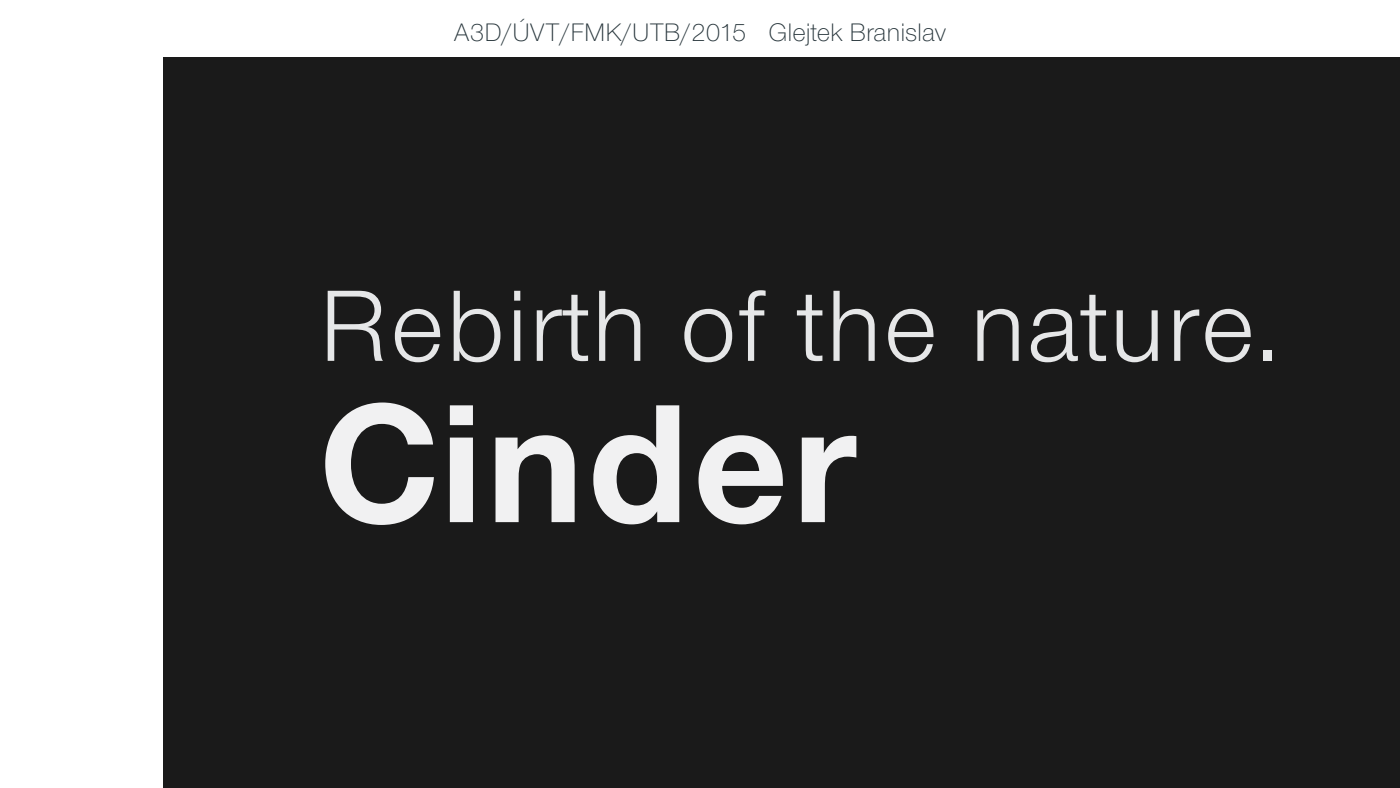
<style>
.page{position:relative;width:1400px;height:788px;background:#fff}
.page>*{position:absolute;margin:0;border:0;box-sizing:border-box;transform-origin:0 0}
.t1{font:700 175px "Nimbus Sans Novus DOT";letter-spacing:.04em;color:#f1f1f2}
.t2{font:105px "Nimbus Sans Novus DOT";letter-spacing:.04em;color:#e6e7e8}
.t3{font:300 26.25px "Nimbus Sans Novus TOT";color:#27353b}
</style>
<div class="page">
<div style="left:163px;top:58px;width:1237px;height:730px;background:#1a1a1a"></div>
<p class="t3" style="left:454px;top:18px;width:494px">A3D/ÚVT/FMK/UTB/2015 Glejtek Branislav</p>
<h2 class="t2" style="left:321px;top:266px;width:956px">Rebirth of the nature.</h2>
<h1 class="t1" style="left:320px;top:360px;width:536px">Cinder</h1>
</div>
